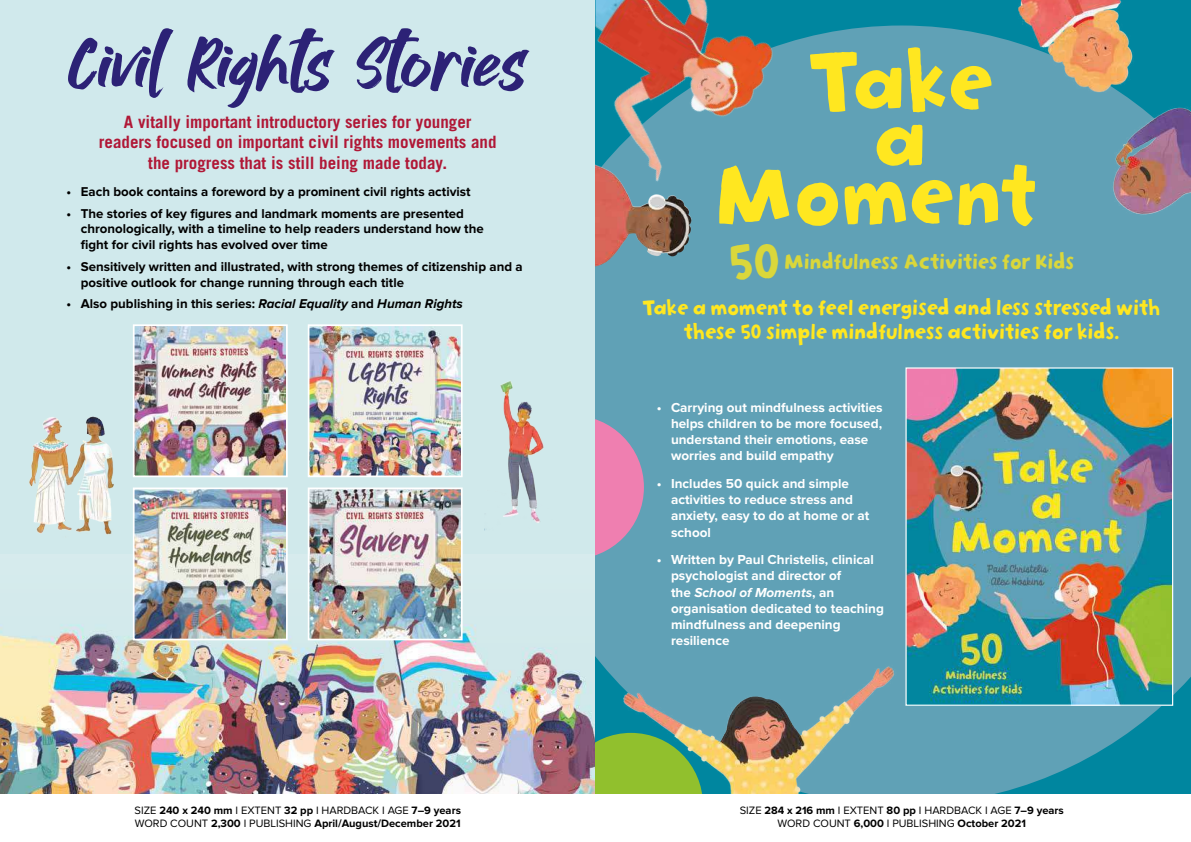
<style>
.page{position:relative;width:1191px;height:842px;background:#fff}
.page>*{position:absolute;margin:0;border:0;box-sizing:border-box;transform-origin:0 0}
.t1{font:79.3px "Slappy Inline";letter-spacing:-.05em;color:#ffe720}
.t2{font:71.1px "Jushley Shine";color:#2c2276;scale:1.05 1}
.t3{font:48px "Slappy Inline";color:#dad73b}
.t4{font:19.7px/23.6px "Slappy Inline";letter-spacing:-.05em;color:#ffe720;text-align:center}
.t5{font:19.7px "Slappy Inline";letter-spacing:-.05em;color:#dad73b}
.t6{font:700 17px/20.4px "Trade Gothic";color:#b01736;text-align:center}
.t7{font:700 13.5px/16.2px "Proxima Nova";color:#fff}
.t8{font:700 13.2px/15.9px "Proxima Nova";color:#000}
.t9{font:700 11.1px/13.3px "Proxima Nova";color:#000}
.t10{font:11.1px/13.3px "Proxima Nova";color:#000;text-align:center}
.s1{font-style:italic}
.s2{font-weight:400}
.s3{font-weight:700;font-size:11px}
.s4{font-weight:700}
</style>
<div class="page">
<div style="left:0;top:0;width:595px;height:554px;background:#d0e9ec"></div>
<img style="left:0;top:324px;width:595px;height:470px">
<img style="left:136px;top:327px;width:149px;height:147px">
<div style="left:133px;top:324px;width:155px;height:153px;border:2px solid #fff"></div>
<img style="left:311px;top:327px;width:148px;height:147px">
<div style="left:308px;top:324px;width:154px;height:153px;border:2px solid #fff"></div>
<img style="left:136px;top:490px;width:149px;height:147px">
<div style="left:133px;top:487px;width:155px;height:153px;border:2px solid #fff"></div>
<img style="left:311px;top:490px;width:148px;height:147px">
<div style="left:308px;top:487px;width:154px;height:153px;border:2px solid #fff"></div>
<img style="left:484px;top:369px;width:74px;height:161px">
<img style="left:22px;top:407px;width:97px;height:133px">
<div style="left:595px;top:26px;width:596px;height:768px;background:#60a1b6"></div>
<img style="left:907px;top:369px;width:264px;height:335px">
<div style="left:905px;top:367px;width:268px;height:339px;border:1px solid #fff"></div>
<img style="left:1080px;top:84px;width:111px;height:139px">
<img style="left:595px;top:207px;width:108px;height:85px">
<img style="left:987px;top:0;width:157px;height:94px">
<svg style="left:595px;top:733px;width:14px;height:61px"></svg>
<img style="left:595px;top:0;width:220px;height:207px">
<img style="left:609px;top:649px;width:344px;height:145px">
<svg style="left:595px;top:415px;width:49px;height:144px"></svg>
<h2 class="t2" style="left:69px;top:19px;width:437px">Civil Rights Stories</h2>
<p class="t6" style="left:99px;top:111px;width:399px">A vitally important introductory series for younger readers focused on important civil rights movements and the progress that is still being made today.</p>
<p class="t8" style="left:67px;top:184px;width:405px">• Each book contains a foreword by a prominent civil rights activist</p>
<p class="t8" style="left:81px;top:206px;width:404px;text-indent:-14px">• The stories of key figures and landmark moments are presented chronologically, with a timeline to help readers understand how the fight for civil rights has evolved over time</p>
<p class="t8" style="left:81px;top:259px;width:443px;text-indent:-14px">• Sensitively written and illustrated, with strong themes of citizenship and a positive outlook for change running through each title</p>
<p class="t8" style="left:67px;top:297px;width:398px">• Also publishing in this series: <span class="s1">Racial Equality</span> and <span class="s1">Human Rights</span></p>
<p class="t9" style="left:134px;top:804px;width:328px"><span class="s2">SIZE</span> 240 x 240 mm <span class="s2">I EXTENT</span> 32 pp <span class="s2">I HARDBACK I AGE</span> 7–9 years<br><span class="s2">WORD COUNT</span> 2,300 <span class="s2">I PUBLISHING</span> April/August/December 2021</p>
<h1 class="t1" style="left:806px;top:19px;width:191px">Take</h1>
<h1 class="t1" style="left:873px;top:76px;width:59px">a</h1>
<h1 class="t1" style="left:714px;top:133px;width:328px">Moment</h1>
<h3 class="t3" style="left:728px;top:224px;width:55px">50</h3>
<h3 class="t5" style="left:784px;top:246px;width:293px">Mindfulness Activities for Kids</h3>
<h3 class="t4" style="left:642px;top:295px;width:521px">Take a moment to feel energised and less stressed with these 50 simple mindfulness activities for kids.</h3>
<p class="t7" style="left:671px;top:400px;width:213px;text-indent:-14px">• Carrying out mindfulness activities helps children to be more focused, understand their emotions, ease worries and build empathy</p>
<p class="t7" style="left:671px;top:476px;width:200px;text-indent:-14px">• Includes 50 quick and simple activities to reduce stress and anxiety, easy to do at home or at school</p>
<p class="t7" style="left:671px;top:552px;width:214px;text-indent:-14px">• Written by Paul Christelis, clinical psychologist and director of<br>the <span class="s1">School of Moments</span>, an organisation dedicated to teaching mindfulness and deepening resilience</p>
<p class="t10" style="left:739px;top:804px;width:326px">SIZE <span class="s3">284 x 216</span> <span class="s4">mm</span> I EXTENT <span class="s4">80 pp</span> I HARDBACK I AGE <span class="s4">7–9 years<br></span>WORD COUNT <span class="s4">6,000</span> I PUBLISHING <span class="s4">October 2021</span></p>
</div>
